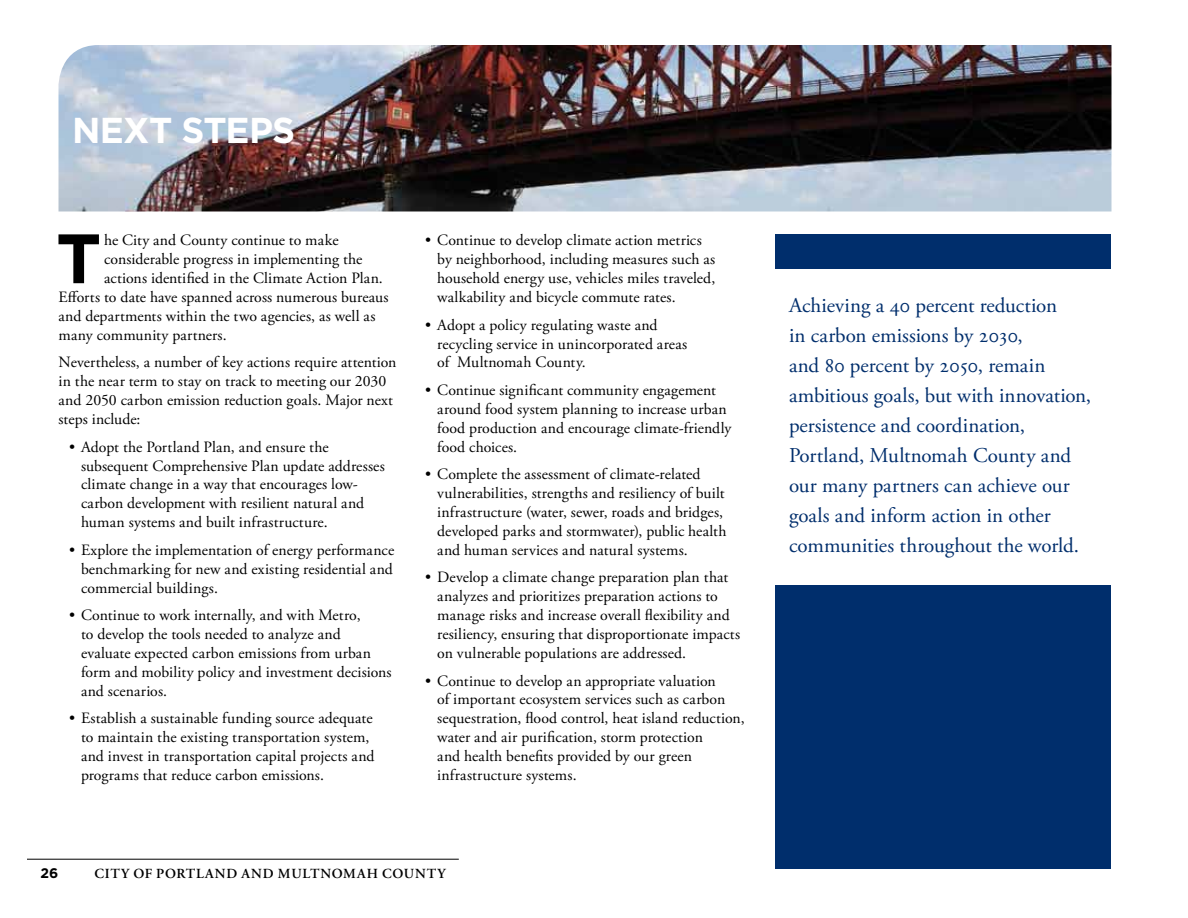
<style>
.page{position:relative;width:1188px;height:918px;background:#fff}
.page>*{position:absolute;margin:0;border:0;box-sizing:border-box;transform-origin:0 0}
.garamond_body_rr_dro{font:700 69.75px "Gotham";color:#000}
.a-head_reverse{font:700 36px "Gotham";letter-spacing:-.02em;color:#fff}
.b-head{font:21px/30px "Adobe Garamond Pro";color:#002e6c}
.garamond_body_rr{font:15.75px/18.9px "Adobe Garamond Pro";letter-spacing:.005em;color:#000}
.garamond_body_rr_dro-2{font:15.75px "Adobe Garamond Pro";letter-spacing:.005em;color:#000}
.t1{font:600 13.8px "Adobe Garamond Pro";letter-spacing:.05em;color:#000}
.t2{font:700 13.8px "Gotham";color:#000}
</style>
<div class="page">
<hr style="left:27px;top:859px;width:432px;height:1px;background:#000">
<img style="left:58px;top:45px;width:1054px;height:167px">
<div style="left:776px;top:234px;width:336px;height:634px;background:#002e6c"></div>
<div style="left:776px;top:269px;width:336px;height:316px;background:#fff"></div>
<p class="a-head_reverse" style="left:72px;top:110px;width:225px">NEXT STEPS</p>
<p class="garamond_body_rr_dro" style="left:56px;top:218px;width:47px">T</p>
<p class="garamond_body_rr_dro-2" style="left:104px;top:231px;width:236px">he City and County continue to make</p>
<p class="garamond_body_rr_dro-2" style="left:104px;top:250px;width:260px">considerable progress in implementing the</p>
<p class="garamond_body_rr_dro-2" style="left:104px;top:269px;width:278px">actions identified in the Climate Action Plan.</p>
<p class="garamond_body_rr_dro-2" style="left:58px;top:288px;width:332px">Efforts to date have spanned across numerous bureaus</p>
<p class="garamond_body_rr_dro-2" style="left:58px;top:307px;width:318px">and departments within the two agencies, as well as</p>
<p class="garamond_body_rr_dro-2" style="left:58px;top:325px;width:168px">many community partners.</p>
<p class="garamond_body_rr" style="left:58px;top:354px;width:340px">Nevertheless, a number of key actions require attention in the near term to stay on track to meeting our 2030 and 2050 carbon emission reduction goals. Major next steps include:</p>
<p class="garamond_body_rr" style="left:81px;top:438px;width:305px;text-indent:-12px">• Adopt the Portland Plan, and ensure the subsequent Comprehensive Plan update addresses climate change in a way that encourages low&shy;carbon development with resilient natural and human systems and built infrastructure.</p>
<p class="garamond_body_rr" style="left:81px;top:541px;width:315px;text-align:justify;text-indent:-12px">• Explore the implementation of energy performance benchmarking for new and existing residential and commercial buildings.</p>
<p class="garamond_body_rr" style="left:81px;top:606px;width:312px;text-indent:-12px">• Continue to work internally, and with Metro,<br>to develop the tools needed to analyze and evaluate expected carbon emissions from urban form and mobility policy and investment decisions and scenarios.</p>
<p class="garamond_body_rr" style="left:81px;top:709px;width:295px;text-indent:-12px">• Establish a sustainable funding source adequate to maintain the existing transportation system, and invest in transportation capital projects and programs that reduce carbon emissions.</p>
<p class="garamond_body_rr" style="left:437px;top:232px;width:280px;text-indent:-12px">• Continue to develop climate action metrics by neighborhood, including measures such as household energy use, vehicles miles traveled, walkability and bicycle commute rates.</p>
<p class="garamond_body_rr" style="left:437px;top:316px;width:252px;text-indent:-12px">• Adopt a policy regulating waste and recycling service in unincorporated areas of Multnomah County.</p>
<p class="garamond_body_rr" style="left:437px;top:381px;width:296px;text-indent:-12px">• Continue significant community engagement around food system planning to increase urban food production and encourage climate-friendly food choices.</p>
<p class="garamond_body_rr" style="left:437px;top:465px;width:291px;text-indent:-12px">• Complete the assessment of climate-related vulnerabilities, strengths and resiliency of built infrastructure (water, sewer, roads and bridges, developed parks and stormwater), public health and human services and natural systems.</p>
<p class="garamond_body_rr" style="left:437px;top:568px;width:304px;text-indent:-12px">• Develop a climate change preparation plan that analyzes and prioritizes preparation actions to manage risks and increase overall flexibility and resiliency, ensuring that disproportionate impacts on vulnerable populations are addressed.</p>
<p class="garamond_body_rr" style="left:437px;top:672px;width:309px;text-indent:-12px">• Continue to develop an appropriate valuation<br>of important ecosystem services such as carbon sequestration, flood control, heat island reduction, water and air purification, storm protection<br>and health benefits provided by our green infrastructure systems.</p>
<p class="t2" style="left:40px;top:865px;width:19px">26</p>
<p class="t1" style="left:95px;top:865px;width:352px">CITY OF PORTLAND AND MULTNOMAH COUNTY</p>
<p class="b-head" style="left:789px;top:291px;width:304px">Achieving a 40 percent reduction<br>in carbon emissions by 2030,<br>and 80 percent by 2050, remain ambitious goals, but with innovation, persistence and coordination,<br>Portland, Multnomah County and our many partners can achieve our goals and inform action in other communities throughout the world.</p>
</div>
